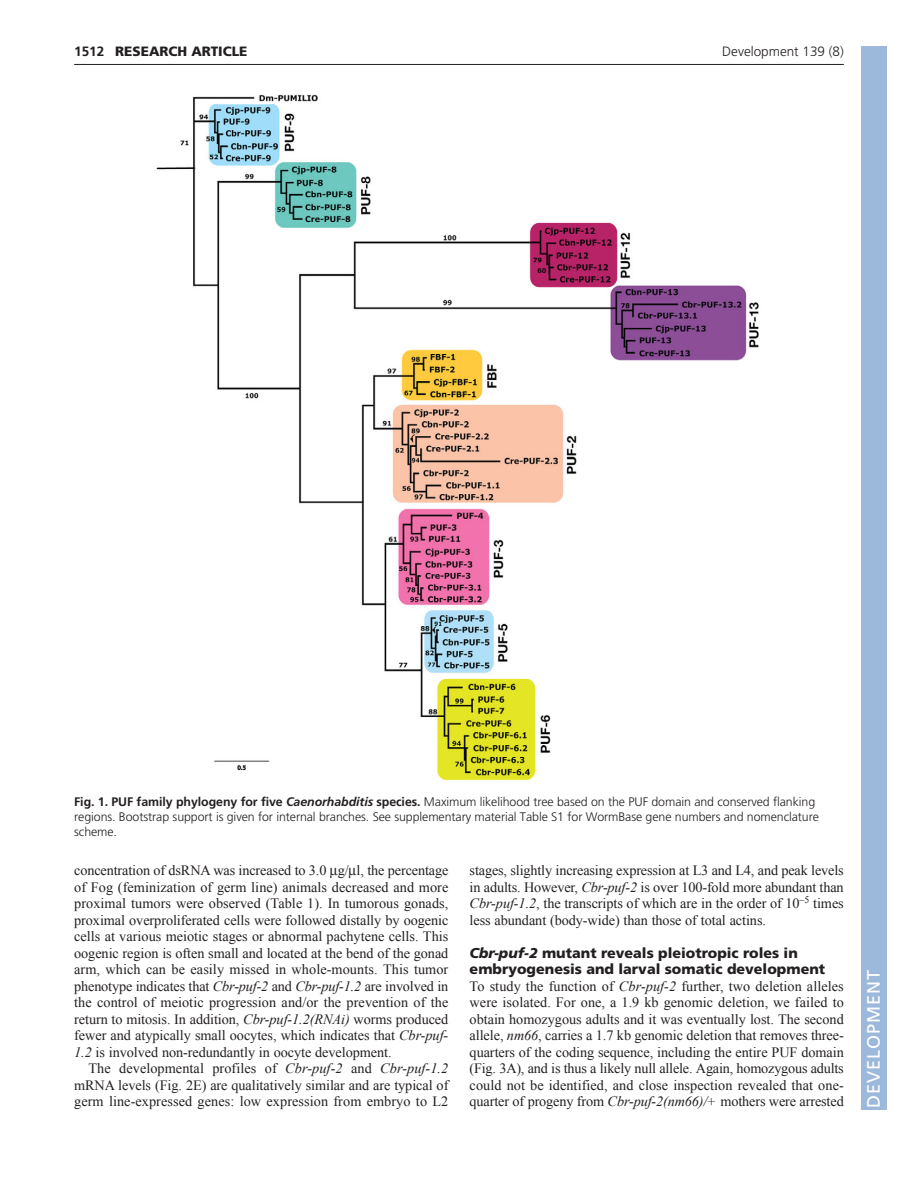
<style>
.page{position:relative;width:918px;height:1188px;background:#fff}
.page>*{position:absolute;margin:0;border:0;box-sizing:border-box;transform-origin:0 0}
.t1{font:18px "Frutiger LT Std";letter-spacing:.055em;color:#fff}
.t2{font:14.25px/16.5px "Times New Roman";letter-spacing:-.005em;color:#231f20;text-align:justify}
.t3{font:900 14.25px/16.5px "Frutiger LT Std";color:#231f20}
.t4{font:300 13.5px "Frutiger LT Std";color:#231f20}
.t5{font:900 13.5px "Frutiger LT Std";color:#231f20}
.t6{font:700 13.5px "Frutiger LT Std";color:#231f20}
.t7{font:300 12.3px/15px "Frutiger LT Std";letter-spacing:-.005em;color:#231f20}
.s1{font-weight:700}
.s2{font-weight:700;font-style:italic}
.s3{font-style:italic}
</style>
<div class="page">
<hr style="left:74px;top:64px;width:770px;height:1px;background:#231f20">
<img style="left:156px;top:94px;width:603px;height:687px">
<div style="left:861px;top:46px;width:25px;height:1064px;background:#9cb9db"></div>
<p class="t6" style="left:74px;top:46px;width:32px">1512</p>
<p class="t5" style="left:115px;top:46px;width:134px">RESEARCH ARTICLE</p>
<p class="t4" style="left:722px;top:46px;width:123px">Development 139 (8)</p>
<p class="t7" style="left:74px;top:795px;width:746px"><span class="s1">Fig. 1. PUF family phylogeny for five</span> <span class="s2">Caenorhabditis</span> <span class="s1">species.</span> Maximum likelihood tree based on the PUF domain and conserved flanking regions. Bootstrap support is given for internal branches. See supplementary material Table S1 for WormBase gene numbers and nomenclature scheme.</p>
<p class="t2" style="left:74px;top:862px;width:376px">concentration of dsRNA was increased to 3.0 g/ l, the percentage of Fog (feminization of germ line) animals decreased and more proximal tumors were observed (Table 1). In tumorous gonads, proximal overproliferated cells were followed distally by oogenic cells at various meiotic stages or abnormal pachytene cells. This oogenic region is often small and located at the bend of the gonad arm, which can be easily missed in whole-mounts. This tumor phenotype indicates that <span class="s3">Cbr-puf-2</span> and <span class="s3">Cbr-puf-1.2</span> are involved in the control of meiotic progression and/or the prevention of the return to mitosis. In addition, <span class="s3">Cbr-puf-1.2(RNAi)</span> worms produced fewer and atypically small oocytes, which indicates that <span class="s3">Cbr-puf-1.2</span> is involved non-redundantly in oocyte development.</p>
<p class="t2" style="left:74px;top:1060px;width:376px;text-indent:14px">The developmental profiles of <span class="s3">Cbr-puf-2</span> and <span class="s3">Cbr-puf-1.2 </span>mRNA levels (Fig. 2E) are qualitatively similar and are typical of germ line-expressed genes: low expression from embryo to L2</p>
<p class="t2" style="left:470px;top:862px;width:376px">stages, slightly increasing expression at L3 and L4, and peak levels in adults. However, <span class="s3">Cbr-puf-2</span> is over 100-fold more abundant than <span class="s3">Cbr-puf-1.2</span>, the transcripts of which are in the order of 10<sup>–5</sup> times less abundant (body-wide) than those of total actins.</p>
<p class="t3" style="left:470px;top:946px;width:357px"><span class="s3">Cbr-puf-2</span> mutant reveals pleiotropic roles in embryogenesis and larval somatic development</p>
<p class="t2" style="left:470px;top:978px;width:376px">To study the function of <span class="s3">Cbr-puf-2</span> further, two deletion alleles were isolated. For one, a 1.9 kb genomic deletion, we failed to obtain homozygous adults and it was eventually lost. The second allele, <span class="s3">nm66</span>, carries a 1.7 kb genomic deletion that removes three&shy;quarters of the coding sequence, including the entire PUF domain (Fig. 3A), and is thus a likely null allele. Again, homozygous adults could not be identified, and close inspection revealed that one&shy;quarter of progeny from <span class="s3">Cbr-puf-2(nm66)/+</span> mothers were arrested</p>
<p class="t1" style="left:863px;top:1108px;width:140px;rotate:-90deg">DEVELOPMENT</p>
</div>
